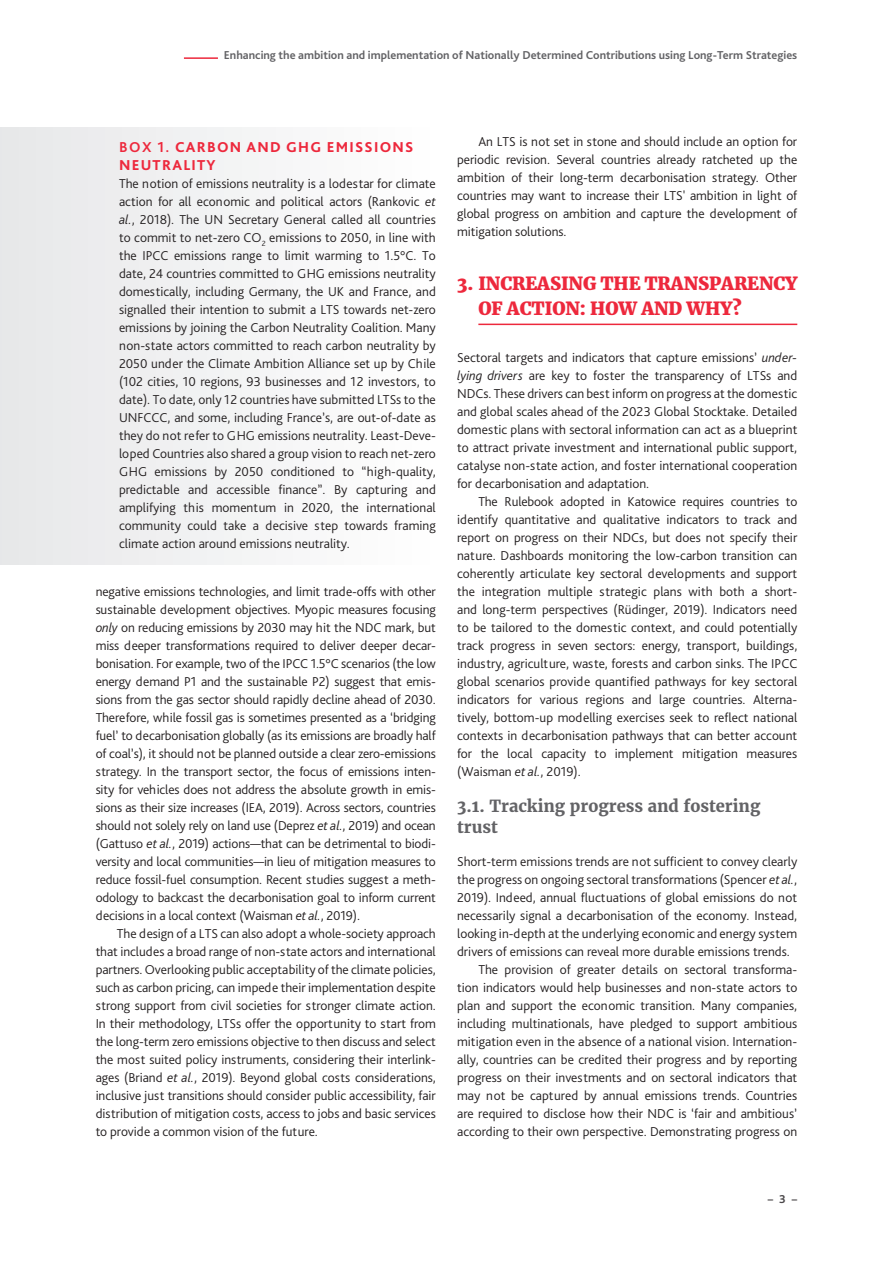
<style>
.page{position:relative;width:893px;height:1263px;background:#fff}
.page>*{position:absolute;margin:0;border:0;box-sizing:border-box;transform-origin:0 0}
.t1{font:900 18px/25.5px "Merriweather";letter-spacing:-.005em;color:#ed283c}
.t2{font:700 16.5px/21px "Merriweather";color:#636366}
.t3{font:800 15px/18px "Bliss Pro";letter-spacing:.085em;color:#ed283c}
.t4{font:300 13.5px/18px "Bliss Pro";color:#231f20;text-align:justify}
.t5{font:700 12px "Bliss Pro";color:#636366}
.t6{font:700 12px "Bliss Pro";color:#4a4749}
.s1{font-weight:700}
.s2{font-style:italic}
</style>
<div class="page">
<hr style="left:184px;top:57px;width:34px;height:2px;background:#ed283c">
<hr style="left:478px;top:324px;width:319px;height:1px;background:#ed283c">
<div style="left:0;top:128px;width:436px;height:436px;background:#f2f3f4"></div>
<p class="t5" style="left:224px;top:47px;width:575px">Enhancing the ambition and implementation of Nationally Determined Contributions using Long-Term Strategies</p>
<p class="t3" style="left:119px;top:138px;width:296px"><span class="s1">BOX 1.</span> CARBON AND GHG EMISSIONS<br>NEUTRALITY</p>
<p class="t4" style="left:119px;top:174px;width:318px">The notion of emissions neutrality is a lodestar for climate action for all economic and political actors (Rankovic <span class="s2">et al.</span>, 2018). The UN Secretary General called all countries to commit to net-zero CO<sub>2</sub> emissions to 2050, in line with the IPCC emissions range to limit warming to 1.5°C. To date, 24 countries committed to GHG emissions neutrality domestically, including Germany, the UK and France, and signalled their intention to submit a LTS towards net-zero emissions by joining the Carbon Neutrality Coalition. Many non-state actors committed to reach carbon neutrality by 2050 under the Climate Ambition Alliance set up by Chile (102 cities, 10 regions, 93 businesses and 12 investors, to date). To date, only 12 countries have submitted LTSs to the UNFCCC, and some, including France’s, are out-of-date as they do not refer to GHG emissions neutrality. Least-Deve&shy;loped Countries also shared a group vision to reach net-zero GHG emissions by 2050 conditioned to “high-quality, predictable and accessible finance”. By capturing and amplifying this momentum in 2020, the international community could take a decisive step towards framing climate action around emissions neutrality.</p>
<p class="t4" style="left:96px;top:582px;width:342px">negative emissions technologies, and limit trade-offs with other sustainable development objectives. Myopic measures focusing <span class="s2">only</span> on reducing emissions by 2030 may hit the NDC mark, but miss deeper transformations required to deliver deeper decar&shy;bonisation. For example, two of the IPCC 1.5°C scenarios (the low energy demand P1 and the sustainable P2) suggest that emis&shy;sions from the gas sector should rapidly decline ahead of 2030.<br>Therefore, while fossil gas is sometimes presented as a ‘bridging fuel’ to decarbonisation globally (as its emissions are broadly half of coal’s), it should not be planned outside a clear zero-emissions strategy. In the transport sector, the focus of emissions inten&shy;sity for vehicles does not address the absolute growth in emis&shy;sions as their size increases (IEA, 2019). Across sectors, countries should not solely rely on land use (Deprez <span class="s2">et al.</span>, 2019) and ocean (Gattuso <span class="s2">et al.</span>, 2019) actions—that can be detrimental to biodi&shy;versity and local communities—in lieu of mitigation measures to reduce fossil-fuel consumption. Recent studies suggest a meth&shy;odology to backcast the decarbonisation goal to inform current decisions in a local context (Waisman <span class="s2">et al.</span>, 2019).</p>
<p class="t4" style="left:96px;top:924px;width:342px;text-indent:21px">The design of a LTS can also adopt a whole-society approach that includes a broad range of non-state actors and international partners. Overlooking public acceptability of the climate policies, such as carbon pricing, can impede their implementation despite strong support from civil societies for stronger climate action.<br>In their methodology, LTSs offer the opportunity to start from the long-term zero emissions objective to then discuss and select the most suited policy instruments, considering their interlink&shy;ages (Briand <span class="s2">et al.</span>, 2019). Beyond global costs considerations, inclusive just transitions should consider public accessibility, fair distribution of mitigation costs, access to jobs and basic services to provide a common vision of the future.</p>
<p class="t4" style="left:457px;top:132px;width:342px;text-indent:21px">An LTS is not set in stone and should include an option for periodic revision. Several countries already ratcheted up the ambition of their long-term decarbonisation strategy. Other countries may want to increase their LTS' ambition in light of global progress on ambition and capture the development of mitigation solutions.</p>
<h1 class="t1" style="left:478px;top:270px;width:320px;text-indent:-21px">3. INCREASING THE TRANSPARENCY<br>OF ACTION: HOW AND WHY?</h1>
<p class="t4" style="left:457px;top:348px;width:342px">Sectoral targets and indicators that capture emissions’ <span class="s2">under&shy;lying drivers</span> are key to foster the transparency of LTSs and NDCs. These drivers can best inform on progress at the domestic and global scales ahead of the 2023 Global Stocktake. Detailed domestic plans with sectoral information can act as a blueprint to attract private investment and international public support, catalyse non-state action, and foster international cooperation for decarbonisation and adaptation.</p>
<p class="t4" style="left:457px;top:492px;width:342px;text-indent:21px">The Rulebook adopted in Katowice requires countries to identify quantitative and qualitative indicators to track and report on progress on their NDCs, but does not specify their nature. Dashboards monitoring the low-carbon transition can coherently articulate key sectoral developments and support the integration multiple strategic plans with both a short&shy;and long-term perspectives (Rüdinger, 2019). Indicators need to be tailored to the domestic context, and could potentially track progress in seven sectors: energy, transport, buildings, industry, agriculture, waste, forests and carbon sinks. The IPCC global scenarios provide quantified pathways for key sectoral indicators for various regions and large countries. Alterna&shy;tively, bottom-up modelling exercises seek to reflect national contexts in decarbonisation pathways that can better account for the local capacity to implement mitigation measures (Waisman <span class="s2">et al.</span>, 2019).</p>
<p class="t2" style="left:457px;top:795px;width:305px">3.1. Tracking progress and fostering trust</p>
<p class="t4" style="left:457px;top:852px;width:342px">Short-term emissions trends are not sufficient to convey clearly</p>
<p class="t4" style="left:457px;top:870px;width:342px">the progress on ongoing sectoral transformations (Spencer <span class="s2">et al.</span>,</p>
<p class="t4" style="left:457px;top:888px;width:342px">2019). Indeed, annual fluctuations of global emissions do not</p>
<p class="t4" style="left:457px;top:906px;width:342px">necessarily signal a decarbonisation of the economy. Instead,</p>
<p class="t4" style="left:457px;top:924px;width:342px">looking in-depth at the underlying economic and energy system</p>
<p class="t4" style="left:457px;top:942px;width:334px">drivers of emissions can reveal more durable emissions trends.</p>
<p class="t4" style="left:478px;top:960px;width:320px">The provision of greater details on sectoral transforma-</p>
<p class="t4" style="left:457px;top:978px;width:342px">tion indicators would help businesses and non-state actors to</p>
<p class="t4" style="left:457px;top:996px;width:342px">plan and support the economic transition. Many companies,</p>
<p class="t4" style="left:457px;top:1014px;width:342px">including multinationals, have pledged to support ambitious</p>
<p class="t4" style="left:457px;top:1032px;width:342px">mitigation even in the absence of a national vision. Internation-</p>
<p class="t4" style="left:457px;top:1050px;width:342px">ally, countries can be credited their progress and by reporting</p>
<p class="t4" style="left:457px;top:1068px;width:342px">progress on their investments and on sectoral indicators that</p>
<p class="t4" style="left:457px;top:1086px;width:342px">may not be captured by annual emissions trends. Countries</p>
<p class="t4" style="left:457px;top:1104px;width:342px">are required to disclose how their NDC is ‘fair and ambitious’</p>
<p class="t4" style="left:457px;top:1122px;width:342px">according to their own perspective. Demonstrating progress on</p>
<p class="t6" style="left:768px;top:1191px;width:31px">–3–</p>
</div>
